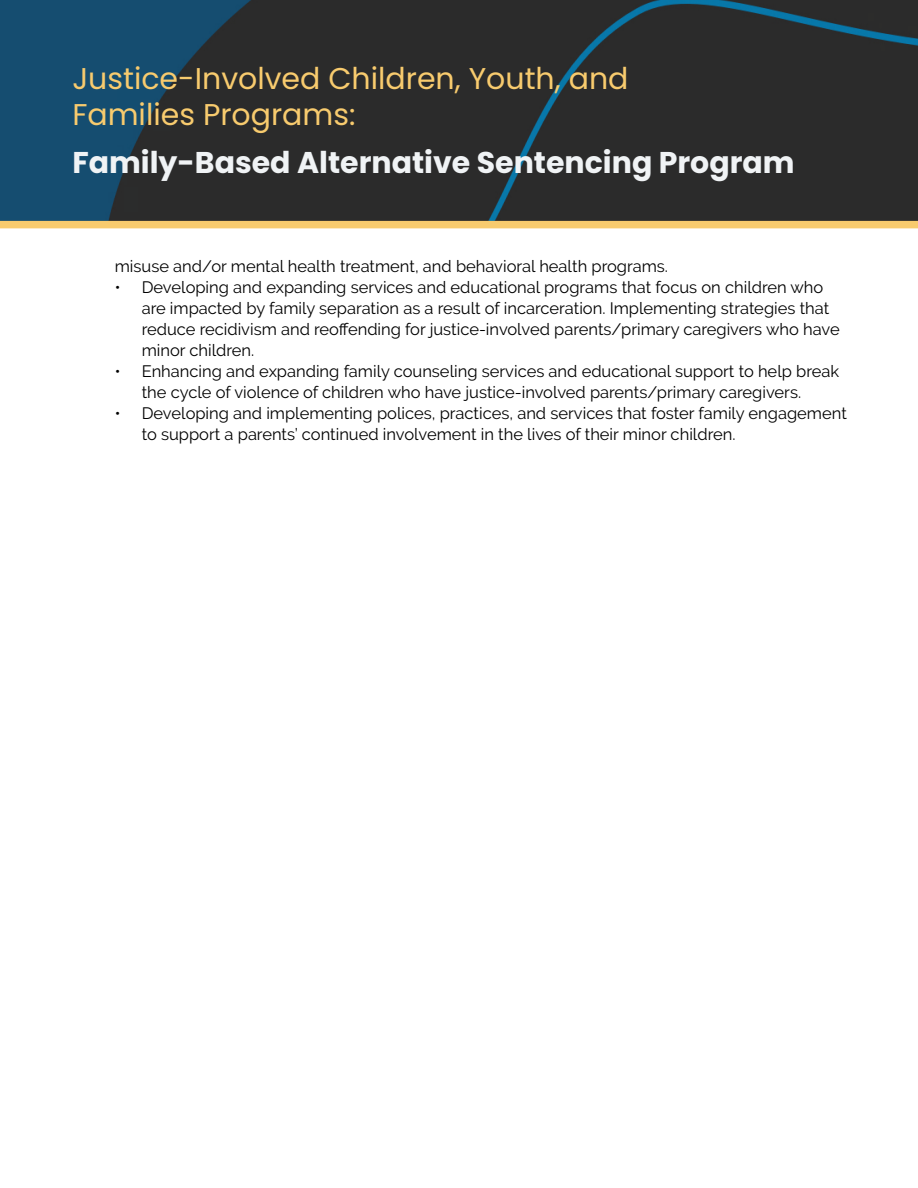
<style>
.page{position:relative;width:918px;height:1188px;background:#fff}
.page>*{position:absolute;margin:0;border:0;box-sizing:border-box;transform-origin:0 0}
.t1{font:30px/36px "Poppins";color:#f8cb6e}
.t2{font:700 30px "Poppins";color:#f0f3f5}
.t3{font:16.5px/21px "Raleway";color:#000}
</style>
<div class="page">
<img style="left:0;top:0;width:918px;height:221px">
<div style="left:0;top:221px;width:918px;height:7px;background:#f8cb6e"></div>
<h1 class="t1" style="left:72px;top:60px;width:558px">Justice-Involved Children, Youth, and<br>Families Programs:</h1>
<h1 class="t2" style="left:72px;top:145px;width:724px">Family-Based Alternative Sentencing Program</h1>
<p class="t3" style="left:115px;top:256px;width:555px">misuse and/or mental health treatment, and behavioral health programs.</p>
<p class="t3" style="left:142px;top:277px;width:699px;text-indent:-27px">• Developing and expanding services and educational programs that focus on children who are impacted by family separation as a result of incarceration. Implementing strategies that reduce recidivism and reoffending for justice-involved parents/primary caregivers who have minor children.</p>
<p class="t3" style="left:142px;top:361px;width:699px;text-indent:-27px">• Enhancing and expanding family counseling services and educational support to help break the cycle of violence of children who have justice-involved parents/primary caregivers.</p>
<p class="t3" style="left:142px;top:403px;width:707px;text-indent:-27px">• Developing and implementing polices, practices, and services that foster family engagement to support a parents’ continued involvement in the lives of their minor children.</p>
</div>
